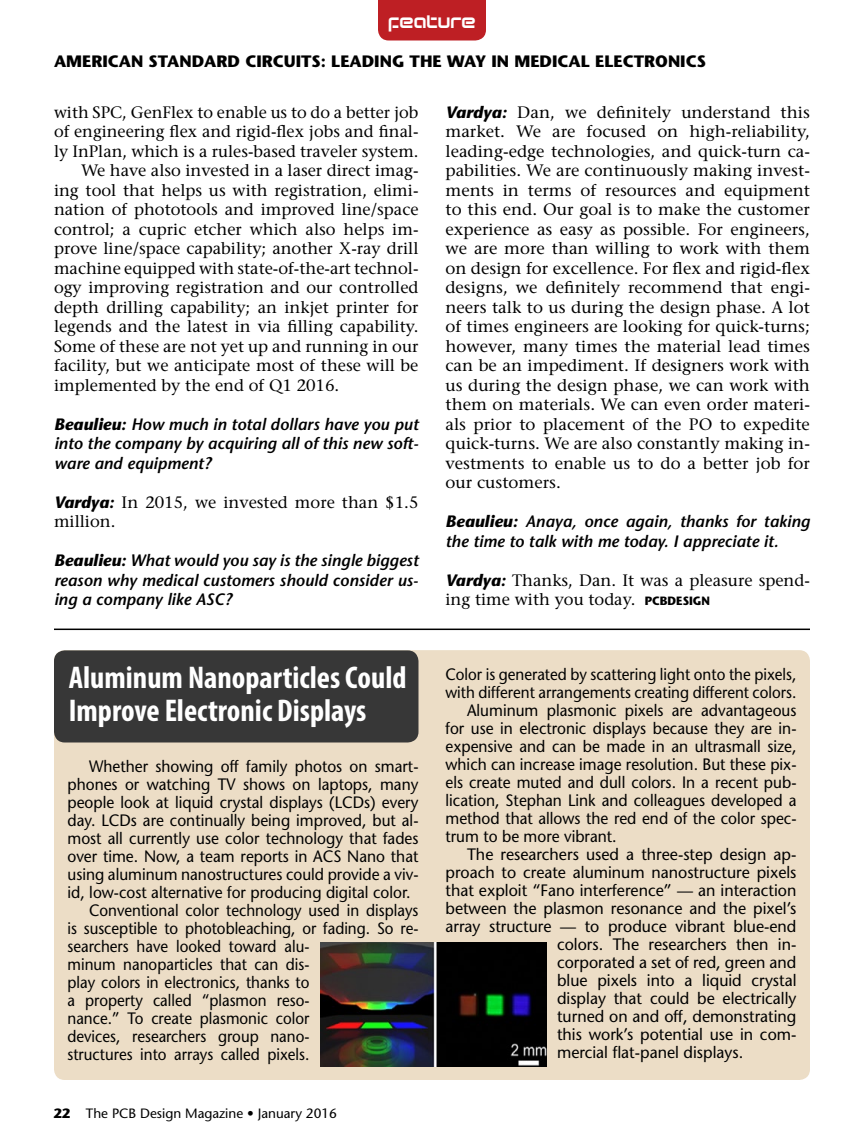
<style>
.page{position:relative;width:864px;height:1134px;background:#fff}
.page>*{position:absolute;margin:0;border:0;box-sizing:border-box;transform-origin:0 0}
.t1{font:700 condensed 31.5px/33px "Myriad Pro";color:#fff}
.t2{font:16.5px/19.5px "Stone Serif";color:#000}
.t3{font:16.5px "Stone Sans";color:#000;scale:.94 1}
.t4{font:16.5px "Stone Sans";color:#000}
.t5{font:16.5px "Stone Sans";color:#000;scale:.92 1}
.t6{font:italic 600 16.5px/19.5px "Stone Sans";color:#000;text-align:justify}
.t7{font:700 16.5px "Stone Sans";color:#000}
.t8{font:15px "Evolver";color:#fff}
.t9{font:13.5px "Stone Sans";color:#000}
.s1{font-weight:700}
.s2{font-family:"Stone Sans";font-weight:700;font-style:italic}
.s3{font-family:"Stone Sans";font-weight:700;font-size:12px}
</style>
<div class="page">
<hr style="left:54px;top:629px;width:756px;height:1px;background:#000">
<div style="left:54px;top:650px;width:756px;height:430px;background:#ecddc6;border-radius:11px"></div>
<div style="left:54px;top:650px;width:365px;height:93px;background:#373737;border-radius:11px"></div>
<img style="left:320px;top:943px;width:226px;height:123px">
<div style="left:378px;top:0;width:108px;height:40px;background:#be1f24"></div>
<div style="left:380px;top:14px;width:104px;height:20px;background:#be1f24"></div>
<p class="t8" style="left:388px;top:10px;width:89px">FEATURE</p>
<p class="t7" style="left:54px;top:51px;width:24px">AMERICAN</p>
<p class="t7" style="left:149px;top:51px;width:22px">STANDARD</p>
<p class="t7" style="left:245px;top:51px;width:106px">CIRCUITS: LEADIN</p>
<p class="t7" style="left:392px;top:51px;width:30px">G THE</p>
<p class="t7" style="left:447px;top:51px;width:95px">WAY IN MEDICAL</p>
<p class="t7" style="left:595px;top:51px;width:21px">ELECTR</p>
<p class="t7" style="left:655px;top:51px;width:23px">ONICS</p>
<p class="t2" style="left:54px;top:102px;width:366px">with SPC, GenFlex to enable us to do a better job</p>
<p class="t2" style="left:54px;top:122px;width:366px">of engineering flex and rigid-flex jobs and final-</p>
<p class="t2" style="left:54px;top:141px;width:366px">ly InPlan, which is a rules-based traveler system.</p>
<p class="t2" style="left:81px;top:161px;width:339px">We have also invested in a laser direct imag-</p>
<p class="t2" style="left:54px;top:180px;width:366px">ing tool that helps us with registration, elimi-</p>
<p class="t2" style="left:54px;top:200px;width:366px">nation of phototools and improved line/space</p>
<p class="t2" style="left:54px;top:219px;width:366px">control; a cupric etcher which also helps im-</p>
<p class="t2" style="left:54px;top:239px;width:366px">prove line/space capability; another X-ray drill</p>
<p class="t2" style="left:54px;top:258px;width:366px">machine equipped with state-of-the-art technol-</p>
<p class="t2" style="left:54px;top:278px;width:366px">ogy improving registration and our controlled</p>
<p class="t2" style="left:54px;top:297px;width:366px">depth drilling capability; an inkjet printer for</p>
<p class="t2" style="left:54px;top:317px;width:366px">legends and the latest in via filling capability.</p>
<p class="t2" style="left:54px;top:336px;width:366px">Some of these are not yet up and running in our</p>
<p class="t2" style="left:54px;top:356px;width:366px">facility, but we anticipate most of these will be</p>
<p class="t2" style="left:54px;top:375px;width:287px">implemented by the end of Q1 2016.</p>
<p class="t6" style="left:54px;top:414px;width:367px"><span class="s1">Beaulieu:</span> How much in total dollars have you put into the company by acquiring all of this new soft&shy;ware and equipment?</p>
<p class="t2" style="left:54px;top:492px;width:366px"><span class="s2">Vardya:</span> In 2015, we invested more than $1.5 million.</p>
<p class="t6" style="left:54px;top:551px;width:367px"><span class="s1">Beaulieu:</span> What would you say is the single biggest reason why medical customers should consider us&shy;ing a company like ASC ?</p>
<h1 class="t1" style="left:69px;top:661px;width:339px">Aluminum Nanoparticles Could<br>Improve Electronic Displays</h1>
<p class="t3" style="left:89px;top:756px;width:352px">Whether showing off family photos on smart-</p>
<p class="t3" style="left:68px;top:774px;width:375px">phones or watching TV shows on laptops, many</p>
<p class="t3" style="left:68px;top:792px;width:375px">people look at liquid crystal displays (LCDs) every</p>
<p class="t3" style="left:68px;top:810px;width:375px">day. LCDs are continually being improved, but al-</p>
<p class="t3" style="left:68px;top:828px;width:375px">most all currently use color technology that fades</p>
<p class="t3" style="left:68px;top:846px;width:375px">over time. N ow, a team reports in ACS N ano that</p>
<p class="t3" style="left:68px;top:864px;width:375px">using aluminum nanostructures could provide a viv-</p>
<p class="t3" style="left:68px;top:882px;width:367px">id, low-cost alternative for producing digital color.</p>
<p class="t5" style="left:89px;top:900px;width:360px">Conventional color technology used in displays</p>
<p class="t5" style="left:67px;top:918px;width:383px">is susceptible to photobleaching, or fading. So re-</p>
<p class="t5" style="left:68px;top:936px;width:265px">searchers have looked toward alu-</p>
<p class="t5" style="left:68px;top:954px;width:265px">minum nanoparticles that can dis-</p>
<p class="t5" style="left:68px;top:972px;width:265px">play colors in electronics, thanks to</p>
<p class="t5" style="left:68px;top:990px;width:265px">a property called “plasmon reso-</p>
<p class="t5" style="left:68px;top:1008px;width:265px">nance.” To create plasmonic color</p>
<p class="t5" style="left:68px;top:1026px;width:265px">devices, researchers group nano-</p>
<p class="t5" style="left:68px;top:1044px;width:265px">structures into arrays called pixels.</p>
<p class="t9" style="left:53px;top:1105px;width:285px"><span class="s1">22</span> The PCB Design Magazine • January 2016</p>
<p class="t2" style="left:446px;top:102px;width:366px;text-align:justify"><span class="s2">Vardya:</span> Dan, we definitely understand this market. We are focused on high-reliability, leading-edge technologies, and quick-turn ca&shy;pabilities. We are continuously making invest&shy;ments in terms of resources and equipment to this end. Our goal is to make the customer experience as easy as possible. For engineers, we are more than willing to work with them on design for excellence. For flex and rigid-flex designs, we definitely recommend that engi&shy;neers talk to us during the design phase. A lot of times engineers are looking for quick-turns; however, many times the material lead times can be an impediment. If designers work with us during the design phase, we can work with them on materials. We can even order materi&shy;als prior to placement of the PO to expedite quick-turns. We are also constantly making in&shy;vestments to enable us to do a better job for our customers.</p>
<p class="t6" style="left:446px;top:512px;width:366px"><span class="s1">Beaulieu:</span> Anaya, once again, thanks for taking the time to talk with me today. I appreciate it.</p>
<p class="t2" style="left:446px;top:570px;width:366px"><span class="s2">Vardya:</span> Thanks, Dan. It was a pleasure spend&shy;ing time with you today. <span class="s3">PCBDESIGN</span></p>
<p class="t5" style="left:445px;top:664px;width:383px">Color is generated by scattering light onto the pixels,</p>
<p class="t5" style="left:445px;top:682px;width:383px">with different arrangements creating different colors.</p>
<p class="t3" style="left:467px;top:700px;width:352px">Aluminum plasmonic pixels are advantageous</p>
<p class="t3" style="left:445px;top:718px;width:375px">for use in electronic displays because they are in-</p>
<p class="t3" style="left:446px;top:736px;width:375px">expensive and can be made in an ultrasmall size,</p>
<p class="t3" style="left:446px;top:754px;width:375px">which can increase image resolution. But these pix-</p>
<p class="t3" style="left:446px;top:772px;width:375px">els create muted and dull colors. In a recent pub-</p>
<p class="t3" style="left:446px;top:790px;width:375px">lication, Stephan Link and colleagues developed a</p>
<p class="t3" style="left:446px;top:808px;width:375px">method that allows the red end of the color spec-</p>
<p class="t3" style="left:446px;top:826px;width:184px">trum to be more vibrant.</p>
<p class="t4" style="left:467px;top:844px;width:331px">The researchers used a three-step design ap-</p>
<p class="t4" style="left:446px;top:862px;width:353px">proach to create aluminum nanostructure pixels</p>
<p class="t4" style="left:446px;top:880px;width:353px">that exploit “Fano interference” — an interaction</p>
<p class="t4" style="left:446px;top:898px;width:353px">between the plasmon resonance and the pixel’s</p>
<p class="t4" style="left:446px;top:916px;width:353px">array structure — to produce vibrant blue-end</p>
<p class="t4" style="left:557px;top:934px;width:241px">colors. The researchers then in-</p>
<p class="t4" style="left:557px;top:952px;width:241px">corporated a set of red, green and</p>
<p class="t4" style="left:557px;top:970px;width:241px">blue pixels into a liquid crystal</p>
<p class="t4" style="left:557px;top:988px;width:241px">display that could be electrically</p>
<p class="t4" style="left:557px;top:1006px;width:241px">turned on and off, demonstrating</p>
<p class="t4" style="left:557px;top:1024px;width:241px">this work’s potential use in com-</p>
<p class="t4" style="left:557px;top:1042px;width:188px">mercial flat-panel displays.</p>
</div>
